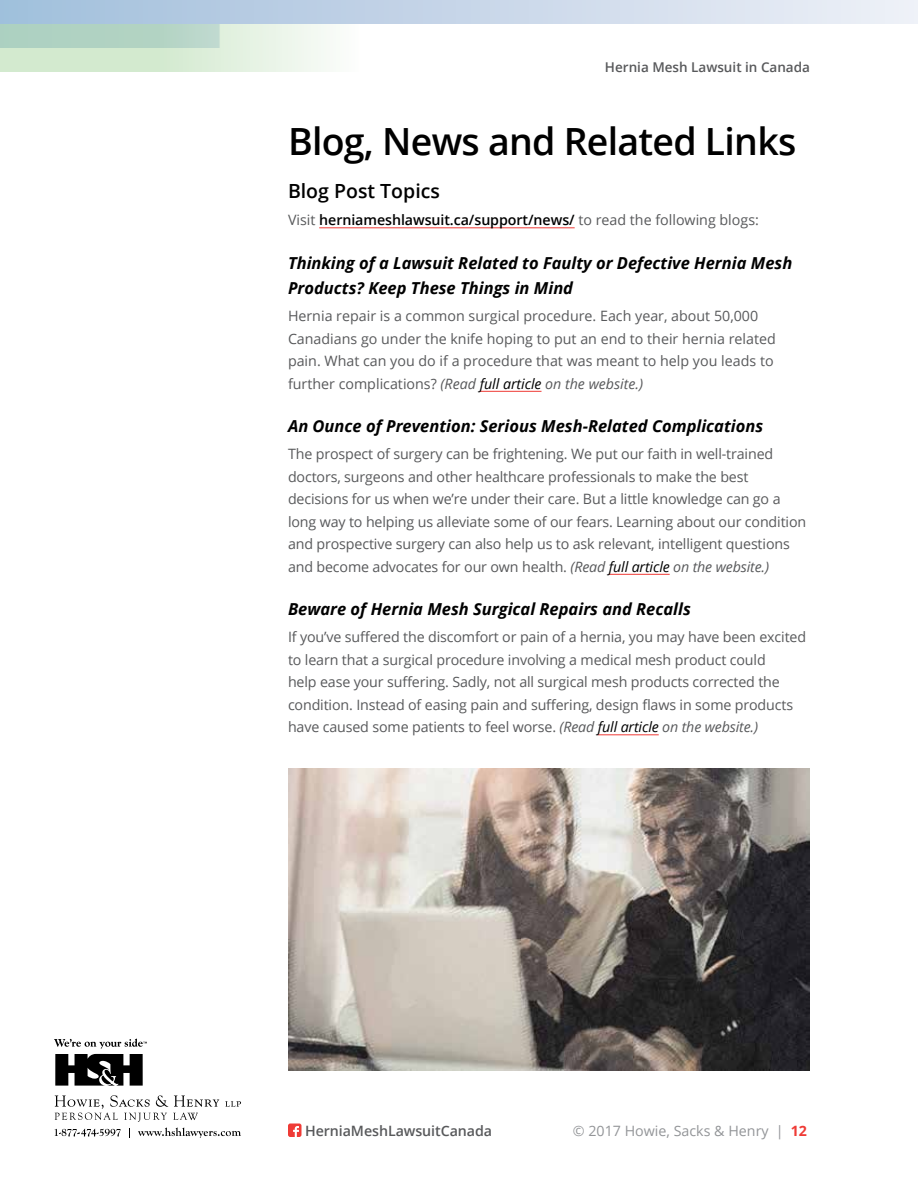
<style>
.page{position:relative;width:918px;height:1188px;background:#fff}
.page>*{position:absolute;margin:0;border:0;box-sizing:border-box;transform-origin:0 0}
.t1{font:600 37.5px "Open Sans";letter-spacing:-.02em;color:#000}
.t2{font:600 19.5px "Open Sans";color:#000}
.t3{font:italic 700 16.5px/25.5px "Open Sans";color:#000}
.t4{font:14.25px/22.5px "Open Sans";letter-spacing:-.01em;color:#58595b}
.t5{font:600 14.25px "Open Sans";letter-spacing:-.005em;color:#000}
.t6{font:14.25px "Open Sans";color:#939598}
.t7{font:600 14.25px "Open Sans";letter-spacing:-.005em;color:#58595b}
.t8{font:600 13.5px "Open Sans";color:#58595b}
.s1{font-weight:400;color:#58595b}
.s2{font-style:italic}
.s3{font-style:italic;color:#000}
.s4{font-weight:700;color:#ef3b36}
</style>
<div class="page">
<svg style="left:54px;top:1039px;width:93px;height:47px"></svg>
<svg style="left:225px;top:1101px;width:16px;height:6px"></svg>
<svg style="left:55px;top:1095px;width:164px;height:27px"></svg>
<svg style="left:55px;top:1129px;width:66px;height:8px"></svg>
<svg style="left:138px;top:1128px;width:103px;height:10px"></svg>
<svg style="left:288px;top:1124px;width:14px;height:13px"></svg>
<hr style="left:319px;top:227px;width:256px;height:1px;background:#ef3b36">
<hr style="left:480px;top:391px;width:62px;height:1px;background:#ef3b36">
<hr style="left:609px;top:574px;width:61px;height:1px;background:#ef3b36">
<hr style="left:598px;top:734px;width:61px;height:1px;background:#ef3b36">
<img style="left:288px;top:769px;width:522px;height:301px">
<svg style="left:0;top:0;width:918px;height:24px;background:#c7d6e8"></svg>
<svg style="left:0;top:24px;width:327px;height:48px;background:#d0e5d4"></svg>
<p class="t8" style="left:605px;top:58px;width:207px">Hernia Mesh Lawsuit in Canada</p>
<h1 class="t1" style="left:288px;top:115px;width:510px">Blog, News and Related Links</h1>
<h2 class="t2" style="left:288px;top:178px;width:153px">Blog Post Topics</h2>
<p class="t5" style="left:288px;top:210px;width:472px"><span class="s1">Visit</span> herniameshlawsuit.ca/support/news/ <span class="s1">to read the following blogs:</span></p>
<p class="t3" style="left:288px;top:250px;width:506px">Thinking of a Lawsuit Related to Faulty or Defective Hernia Mesh<br>Products? Keep These Things in Mind</p>
<p class="t4" style="left:288px;top:304px;width:489px">Hernia repair is a common surgical procedure. Each year, about 50,000<br>Canadians go under the knife hoping to put an end to their hernia related pain. What can you do if a procedure that was meant to help you leads to further complications? <span class="s2">(Read</span> <span class="s3">full article</span> <span class="s2">on the website.)</span></p>
<p class="t3" style="left:288px;top:413px;width:477px">An Ounce of Prevention: Serious Mesh-Related Complications</p>
<p class="t4" style="left:288px;top:442px;width:520px">The prospect of surgery can be frightening. We put our faith in well-trained doctors, surgeons and other healthcare professionals to make the best decisions for us when we’re under their care. But a little knowledge can go a long way to helping us alleviate some of our fears. Learning about our condition and prospective surgery can also help us to ask relevant, intelligent questions and become advocates for our own health. <span class="s2">(Read</span> <span class="s3">full article</span> <span class="s2">on the website.)</span></p>
<p class="t3" style="left:288px;top:596px;width:404px">Beware of Hernia Mesh Surgical Repairs and Recalls</p>
<p class="t4" style="left:288px;top:625px;width:520px">If you’ve suffered the discomfort or pain of a hernia, you may have been excited to learn that a surgical procedure involving a medical mesh product could<br>help ease your suffering. Sadly, not all surgical mesh products corrected the condition. Instead of easing pain and suffering, design flaws in some products have caused some patients to feel worse. <span class="s2">(Read</span> <span class="s3">full article</span> <span class="s2">on the website.)</span></p>
<p class="t7" style="left:305px;top:1121px;width:189px">HerniaMeshLawsuitCanada</p>
<p class="t6" style="left:573px;top:1121px;width:236px">© 2017 Howie, Sacks &amp; Henry | <span class="s4">12</span></p>
</div>
